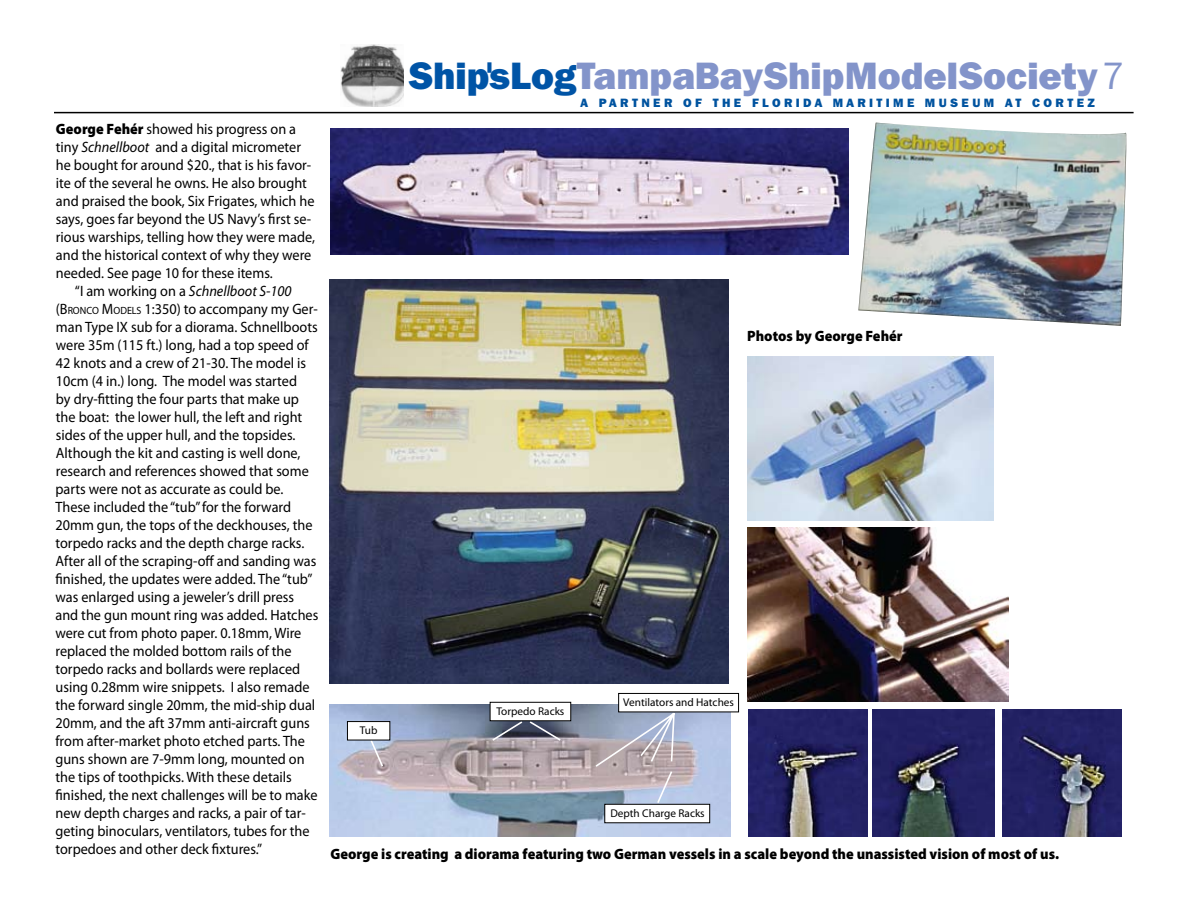
<style>
.page{position:relative;width:1188px;height:918px;background:#fff}
.page>*{position:absolute;margin:0;border:0;box-sizing:border-box;transform-origin:0 0}
.t1{font:800 37.95px "Franklin Gothic IT Cby BT";color:#8394ca}
.t2{font:15px "Myriad Pro";color:#000;scale:.95 1}
.t3{font:900 15px "Myriad Pro";color:#000;scale:.95 1}
.t4{font:italic 15px "Myriad Pro";color:#000;scale:.95 1}
.t5{font:800 12px "Franklin Gothic IT Cby BT";letter-spacing:.28em;color:#00539f}
.t6{font:11.25px "Myriad Pro";color:#000}
.s1{font-weight:900}
.s2{font-style:italic}
.s3{font-style:normal}
.s4{font-style:inherit}
.s5{font-size:10.5px}
.s6{color:#0054a6}
.s7{font-weight:400}
</style>
<div class="page">
<hr style="left:54px;top:112px;width:1080px;height:1px;background:#000">
<img style="left:340px;top:45px;width:64px;height:61px">
<img style="left:858px;top:123px;width:269px;height:203px">
<img style="left:330px;top:279px;width:398px;height:405px">
<img style="left:331px;top:128px;width:518px;height:127px">
<img style="left:747px;top:527px;width:262px;height:175px">
<img style="left:747px;top:357px;width:247px;height:164px">
<img style="left:873px;top:710px;width:121px;height:127px">
<img style="left:1002px;top:710px;width:119px;height:127px">
<img style="left:748px;top:710px;width:119px;height:127px">
<img style="left:330px;top:705px;width:400px;height:132px">
<svg style="left:369px;top:711px;width:307px;height:94px"></svg>
<div style="left:347px;top:722px;width:43px;height:18px;background:#fff"></div>
<div style="left:347px;top:721px;width:43px;height:19px;border:1px solid #000"></div>
<div style="left:490px;top:702px;width:81px;height:19px;background:#fff"></div>
<div style="left:490px;top:702px;width:81px;height:19px;border:1px solid #000"></div>
<div style="left:605px;top:804px;width:105px;height:19px;background:#fff"></div>
<div style="left:604px;top:804px;width:106px;height:19px;border:1px solid #000"></div>
<div style="left:619px;top:693px;width:120px;height:19px;background:#fff"></div>
<div style="left:618px;top:693px;width:121px;height:19px;border:1px solid #000"></div>
<p class="t2" style="left:56px;top:120px;width:254px"><span class="s1">George Fehér</span> showed his progress on a</p>
<p class="t2" style="left:56px;top:138px;width:260px">tiny <span class="s2">Schnellboot</span> and a digital micrometer</p>
<p class="t2" style="left:56px;top:156px;width:270px">he bought for around $20., that is his favor-</p>
<p class="t2" style="left:56px;top:174px;width:266px">ite of the several he owns. He also brought</p>
<p class="t2" style="left:56px;top:192px;width:274px">and praised the book, Six Frigates, which he</p>
<p class="t2" style="left:56px;top:210px;width:270px">says, goes far beyond the US Navy’s first se-</p>
<p class="t2" style="left:56px;top:228px;width:274px">rious warships, telling how they were made,</p>
<p class="t2" style="left:56px;top:246px;width:270px">and the historical context of why they were</p>
<p class="t2" style="left:56px;top:264px;width:230px">needed. See page 10 for these items.</p>
<p class="t4" style="left:75px;top:282px;width:229px"><span class="s3">“I am working on a</span> Schnellboot S-100</p>
<p class="t2" style="left:56px;top:300px;width:277px">(<span class="s4">B</span><span class="s5">RONCO</span> <span class="s4">M</span><span class="s5">ODELS</span> 1:350) to accompany my Ger-</p>
<p class="t2" style="left:56px;top:318px;width:277px">man Type IX sub for a diorama. Schnellboots</p>
<p class="t2" style="left:56px;top:336px;width:268px">were 35m (115 ft.) long, had a top speed of</p>
<p class="t2" style="left:56px;top:354px;width:265px">42 knots and a crew of 21-30. The model is</p>
<p class="t2" style="left:56px;top:372px;width:255px">10cm (4 in.) long. The model was started</p>
<p class="t2" style="left:56px;top:390px;width:257px">by dry-fitting the four parts that make up</p>
<p class="t2" style="left:56px;top:408px;width:261px">the boat: the lower hull, the left and right</p>
<p class="t2" style="left:56px;top:426px;width:254px">sides of the upper hull, and the topsides.</p>
<p class="t2" style="left:56px;top:444px;width:259px">Although the kit and casting is well done,</p>
<p class="t2" style="left:56px;top:462px;width:268px">research and references showed that some</p>
<p class="t2" style="left:56px;top:480px;width:242px">parts were not as accurate as could be.</p>
<p class="t2" style="left:56px;top:498px;width:250px">These included the “tub” for the forward</p>
<p class="t2" style="left:56px;top:516px;width:272px">20mm gun, the tops of the deckhouses, the</p>
<p class="t2" style="left:56px;top:534px;width:263px">torpedo racks and the depth charge racks.</p>
<p class="t2" style="left:56px;top:552px;width:276px">After all of the scraping-off and sanding was</p>
<p class="t2" style="left:56px;top:570px;width:272px">finished, the updates were added. The “tub”</p>
<p class="t2" style="left:56px;top:588px;width:253px">was enlarged using a jeweler’s drill press</p>
<p class="t2" style="left:56px;top:606px;width:278px">and the gun mount ring was added. Hatches</p>
<p class="t2" style="left:56px;top:624px;width:260px">were cut from photo paper. 0.18mm, Wire</p>
<p class="t2" style="left:56px;top:642px;width:250px">replaced the molded bottom rails of the</p>
<p class="t2" style="left:56px;top:660px;width:259px">torpedo racks and bollards were replaced</p>
<p class="t2" style="left:56px;top:678px;width:269px">using 0.28mm wire snippets. I also remade</p>
<p class="t2" style="left:56px;top:696px;width:275px">the forward single 20mm, the mid-ship dual</p>
<p class="t2" style="left:56px;top:714px;width:269px">20mm, and the aft 37mm anti-aircraft guns</p>
<p class="t2" style="left:56px;top:732px;width:264px">from after-market photo etched parts. The</p>
<p class="t2" style="left:56px;top:750px;width:264px">guns shown are 7-9mm long, mounted on</p>
<p class="t2" style="left:56px;top:768px;width:250px">the tips of toothpicks. With these details</p>
<p class="t2" style="left:56px;top:786px;width:277px">finished, the next challenges will be to make</p>
<p class="t2" style="left:56px;top:804px;width:265px">new depth charges and racks, a pair of tar-</p>
<p class="t2" style="left:56px;top:822px;width:269px">geting binoculars, ventilators, tubes for the</p>
<p class="t2" style="left:56px;top:840px;width:219px">torpedoes and other deck fixtures.”</p>
<h1 class="t1" style="left:408px;top:52px;width:717px"><span class="s6">Ship'sLog</span>TampaBayShipModelSociety<span class="s7">7</span></h1>
<p class="t5" style="left:580px;top:95px;width:516px">A PARTNER OF THE FLORIDA MARITIME MUSEUM AT CORTEZ</p>
<p class="t3" style="left:747px;top:326px;width:165px">Photos by George Fehér</p>
<p class="t6" style="left:360px;top:723px;width:19px">Tub</p>
<p class="t6" style="left:496px;top:704px;width:69px">Torpedo Racks</p>
<p class="t6" style="left:623px;top:695px;width:112px">Ventilators and Hatches</p>
<p class="t6" style="left:610px;top:807px;width:96px">Depth Charge Racks</p>
<p class="t3" style="left:330px;top:843px;width:768px">George is creating a diorama featuring two German vessels in a scale beyond the unassisted vision of most of us.</p>
</div>
